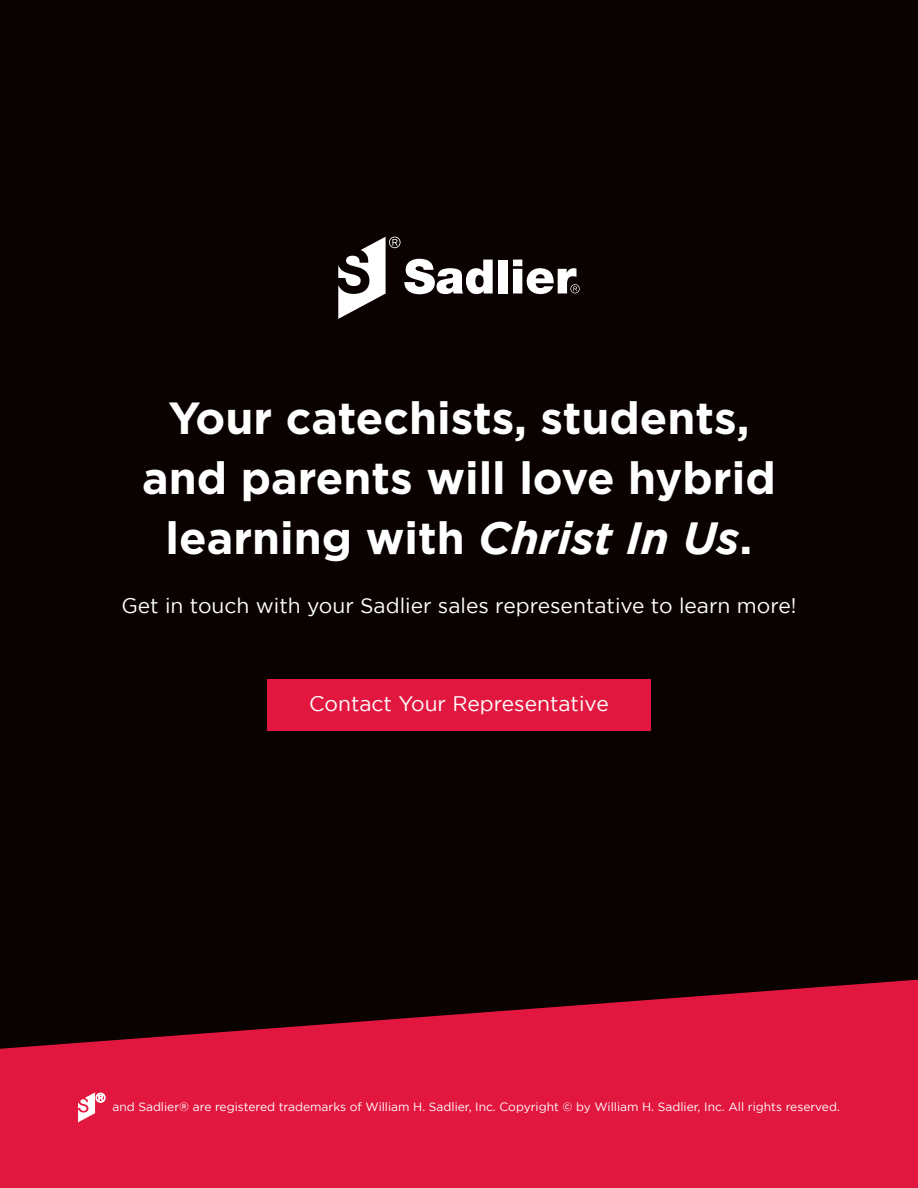
<style>
.page{position:relative;width:918px;height:1188px;background:#090200}
.page>*{position:absolute;margin:0;border:0;box-sizing:border-box;transform-origin:0 0}
.t1{font:700 45px/60px "Gotham";color:#fff;text-align:center}
.t2{font:21px "Gotham";color:#fff}
.t3{font:12px "Gotham";color:#fff}
.s1{font-style:italic}
</style>
<div class="page">
<svg style="left:338px;top:237px;width:155px;height:82px"></svg>
<div style="left:498px;top:260px;width:9px;height:33px;background:#fff"></div>
<svg style="left:513px;top:260px;width:67px;height:34px"></svg>
<div style="left:267px;top:679px;width:384px;height:52px;background:#e2173f"></div>
<svg style="left:0;top:980px;width:918px;height:208px;fill:#e2173f"></svg>
<svg style="left:55px;top:1093px;width:67px;height:56px;background:#e42d51"></svg>
<h1 class="t1" style="left:142px;top:388px;width:635px">Your catechists, students, and parents will love hybrid learning with <span class="s1">Christ In Us</span>.</h1>
<h2 class="t2" style="left:121px;top:594px;width:677px">Get in touch with your Sadlier sales representative to learn more!</h2>
<h2 class="t2" style="left:309px;top:692px;width:301px">Contact Your Representative</h2>
<p class="t3" style="left:112px;top:1100px;width:729px">and Sadlier® are registered trademarks of William H. Sadlier, Inc. Copyright © by William H. Sadlier, Inc. All rights reserved.</p>
</div>
